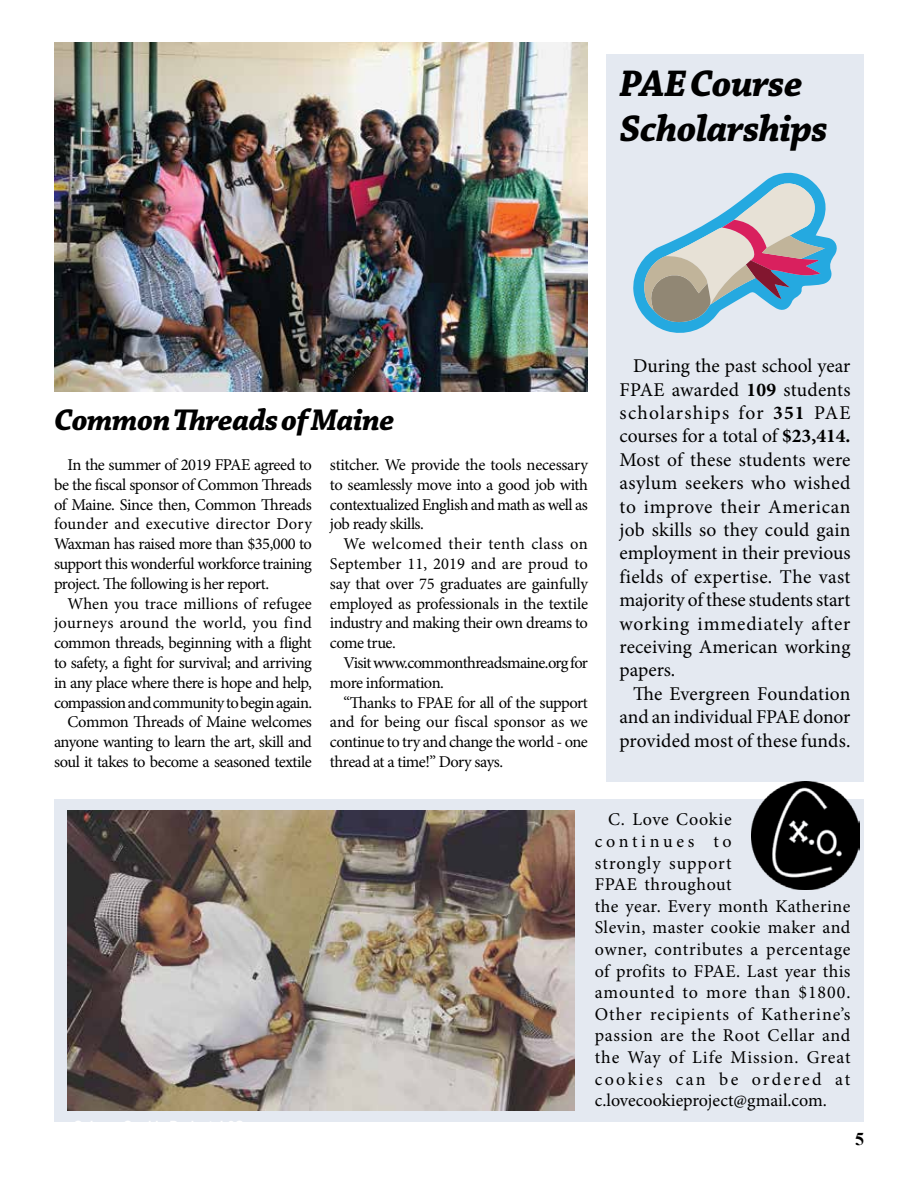
<style>
.page{position:relative;width:918px;height:1188px;background:#fff}
.page>*{position:absolute;margin:0;border:0;box-sizing:border-box;transform-origin:0 0}
.t1{font:italic 700 39px/45px "Chaparral Pro";letter-spacing:-.02em;color:#000}
.t2{font:italic 700 31.5px "Chaparral Pro";letter-spacing:-.02em;color:#000}
.t3{font:19.5px/23.4px "Minion Pro";letter-spacing:.005em;color:#000;text-align:justify}
.t4{font:18px/21.6px "Minion Pro";letter-spacing:.035em;color:#000}
.t5{font:700 18px "Times New Roman";color:#000}
.t6{font:16.5px/19.8px "Minion Pro";letter-spacing:-.03em;color:#000;text-align:justify}
.s1{font-weight:700}
</style>
<div class="page">
<img style="left:54px;top:43px;width:534px;height:348px">
<div style="left:54px;top:799px;width:810px;height:323px;background:#e4e9f1"></div>
<div style="left:606px;top:54px;width:258px;height:728px;background:#e4e9f1"></div>
<img style="left:68px;top:810px;width:506px;height:300px">
<img style="left:752px;top:782px;width:108px;height:107px">
<svg style="left:633px;top:172px;width:204px;height:161px"></svg>
<h1 class="t1" style="left:620px;top:63px;width:210px">PAE Course<br>Scholarships</h1>
<h2 class="t2" style="left:54px;top:402px;width:342px">Common Threads of Maine</h2>
<p class="t6" style="left:54px;top:455px;width:260px;text-indent:13px">In the summer of 2019 FPAE agreed to be the fiscal sponsor of Common Threads of Maine. Since then, Common Threads founder and executive director Dory Waxman has raised more than $35,000 to support this wonderful workforce training project. The following is her report.</p>
<p class="t6" style="left:54px;top:594px;width:260px;text-align:right">When you trace millions of refugee journeys around the world, you find common threads, beginning with a flight to safety, a fight for survival; and arriving in any place where there is hope and help, compassion and community to begin again.<br>Common Threads of Maine welcomes anyone wanting to learn the art, skill and soul it takes to become a seasoned textile</p>
<p class="t6" style="left:330px;top:455px;width:260px">stitcher. We provide the tools necessary to seamlessly move into a good job with contextualized English and math as well as job ready skills.</p>
<p class="t6" style="left:330px;top:534px;width:260px;text-indent:13px">We welcomed their tenth class on September 11, 2019 and are proud to say that over 75 graduates are gainfully employed as professionals in the textile industry and making their own dreams to come true.</p>
<p class="t6" style="left:330px;top:653px;width:260px;text-indent:13px">Visit www.commonthreadsmaine.org for more information.</p>
<p class="t6" style="left:330px;top:693px;width:260px;text-indent:13px">“Thanks to FPAE for all of the support and for being our fiscal sponsor as we continue to try and change the world - one thread at a time!” Dory says.</p>
<p class="t3" style="left:620px;top:354px;width:233px;text-indent:13px">During the past school year FPAE awarded <span class="s1">109</span> students scholarships for <span class="s1">351</span> PAE courses for a total of <span class="s1">$23,414.<br></span>Most of these students were asylum seekers who wished to improve their American job skills so they could gain employment in their previous fields of expertise. The vast majority of these students start working immediately after receiving American working papers.</p>
<p class="t3" style="left:620px;top:682px;width:233px;text-indent:13px">The Evergreen Foundation and an individual FPAE donor provided most of these funds.</p>
<p class="t4" style="left:595px;top:809px;width:257px;text-indent:14px">C. Love Cookie<br>continues to<br>strongly support<br>FPAE throughout<br>the year. Every month Katherine<br>Slevin, master cookie maker and owner, contributes a percentage of profits to FPAE. Last year this amounted to more than $1800.<br>Other recipients of Katherine’s passion are the Root Cellar and the Way of Life Mission. Great cookies can be ordered at c.lovecookieproject@gmail.com.</p>
<p class="t5" style="left:855px;top:1126px;width:10px">5</p>
</div>
